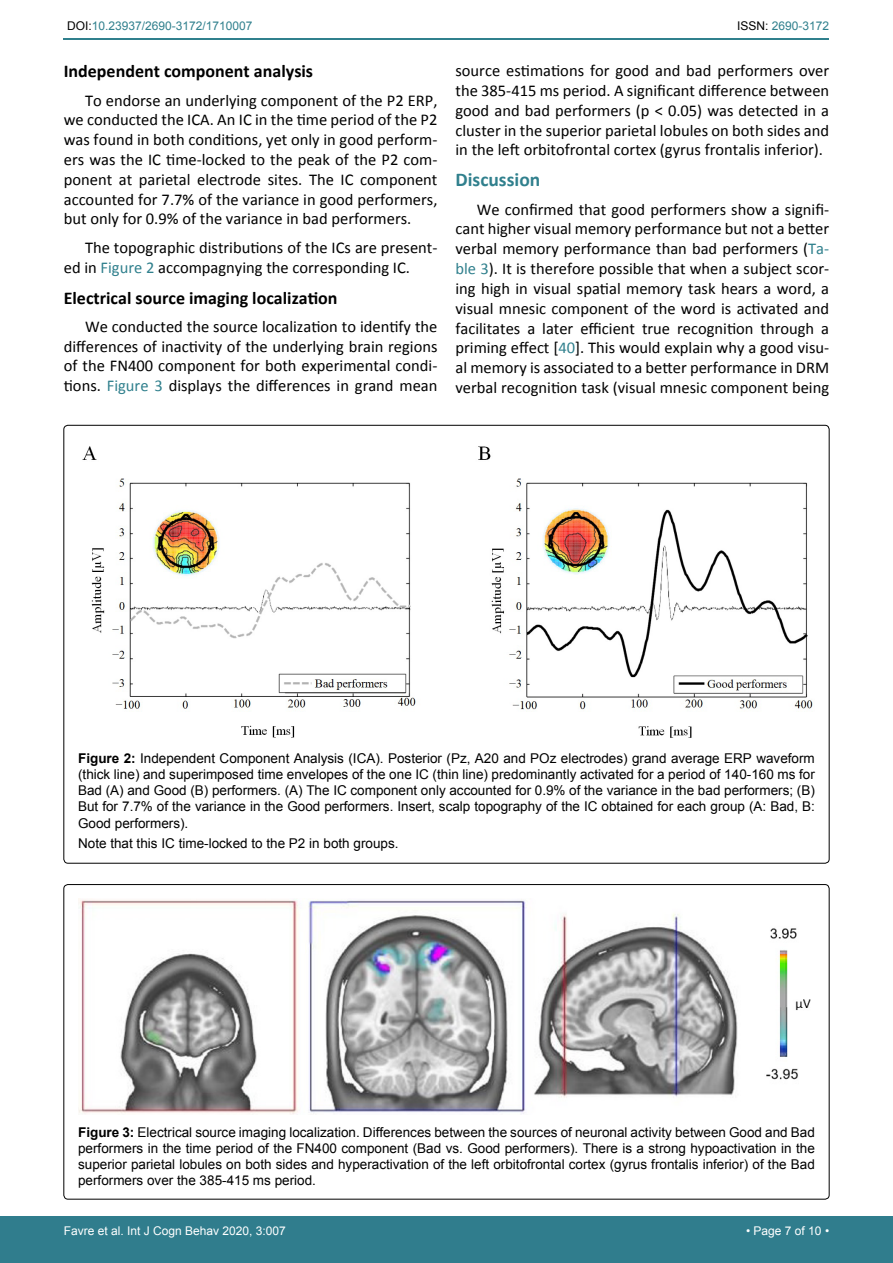
<style>
.page{position:relative;width:893px;height:1263px;background:#fff}
.page>*{position:absolute;margin:0;border:0;box-sizing:border-box;transform-origin:0 0}
.t1{font:700 19.5px "Calibri";color:#30808d}
.t2{font:700 18px "Calibri";color:#000}
.t3{font:16.5px/19.8px "Calibri";color:#000;text-align:justify}
.t4{font:13.5px/16.2px "Arial";color:#000;text-align:justify}
.t5{font:12px "Arial";color:#30808d}
.t6{font:12px "Arial";color:#fff}
.s1{color:#000}
.s2{color:#30808d}
.s3{font-weight:700}
</style>
<div class="page">
<hr style="left:64px;top:38px;width:765px;height:2px;background:#30808d">
<div style="left:0;top:1217px;width:893px;height:46px;background:#307d8d"></div>
<img style="left:82px;top:446px;width:731px;height:292px">
<img style="left:78px;top:898px;width:733px;height:216px">
<p class="t5" style="left:67px;top:18px;width:187px"><span class="s1">DOI:</span>10.23937/2690-3172/1710007</p>
<p class="t5" style="left:737px;top:18px;width:94px"><span class="s1">ISSN:</span> 2690-3172</p>
<p class="t2" style="left:64px;top:60px;width:251px">Independent component analysis</p>
<p class="t3" style="left:64px;top:90px;width:375px;text-indent:21px">To endorse an underlying component of the P2 ERP, we conducted the ICA. An IC in the time period of the P2 was found in both conditions, yet only in good perform&shy;ers was the IC time-locked to the peak of the P2 com&shy;ponent at parietal electrode sites. The IC component accounted for 7.7% of the variance in good performers, but only for 0.9% of the variance in bad performers.</p>
<p class="t3" style="left:64px;top:237px;width:375px;text-indent:21px">The topographic distributions of the ICs are present&shy;ed in <span class="s2">Figure 2</span> accompagnying the corresponding IC.</p>
<p class="t2" style="left:64px;top:286px;width:275px">Electrical source imaging localization</p>
<p class="t3" style="left:64px;top:316px;width:375px;text-indent:21px">We conducted the source localization to identify the differences of inactivity of the underlying brain regions of the FN400 component for both experimental condi&shy;tions. <span class="s2">Figure 3</span> displays the differences in grand mean</p>
<p class="t3" style="left:455px;top:61px;width:375px">source estimations for good and bad performers over the 385-415 ms period. A significant difference between good and bad performers (p &lt; 0.05) was detected in a cluster in the superior parietal lobules on both sides and in the left orbitofrontal cortex (gyrus frontalis inferior).</p>
<p class="t1" style="left:455px;top:167px;width:86px">Discussion</p>
<p class="t3" style="left:455px;top:199px;width:375px;text-indent:21px">We confirmed that good performers show a signifi&shy;cant higher visual memory performance but not a better verbal memory performance than bad performers (<span class="s2">Ta&shy;ble 3</span>). It is therefore possible that when a subject scor&shy;ing high in visual spatial memory task hears a word, a visual mnesic component of the word is activated and facilitates a later efficient true recognition through a priming effect [<span class="s2">40</span>]. This would explain why a good visu&shy;al memory is associated to a better performance in DRM verbal recognition task (visual mnesic component being</p>
<p class="t4" style="left:78px;top:750px;width:738px"><span class="s3">Figure 2:</span> Independent Component Analysis (ICA). Posterior (Pz, A20 and POz electrodes) grand average ERP waveform (thick line) and superimposed time envelopes of the one IC (thin line) predominantly activated for a period of 140-160 ms for Bad (A) and Good (B) performers. (A) The IC component only accounted for 0.9% of the variance in the bad performers; (B)<br>But for 7.7% of the variance in the Good performers. Insert, scalp topography of the IC obtained for each group (A: Bad, B:<br>Good performers).</p>
<p class="t4" style="left:78px;top:835px;width:322px">Note that this IC time-locked to the P2 in both groups.</p>
<p class="t4" style="left:78px;top:1124px;width:738px"><span class="s3">Figure 3:</span> Electrical source imaging localization. Differences between the sources of neuronal activity between Good and Bad performers in the time period of the FN400 component (Bad vs. Good performers). There is a strong hypoactivation in the superior parietal lobules on both sides and hyperactivation of the left orbitofrontal cortex (gyrus frontalis inferior) of the Bad performers over the 385-415 ms period.</p>
<p class="t6" style="left:64px;top:1223px;width:224px">Favre et al. Int J Cogn Behav 2020, 3:007</p>
<p class="t6" style="left:746px;top:1223px;width:85px">• Page 7 of 10 •</p>
</div>
